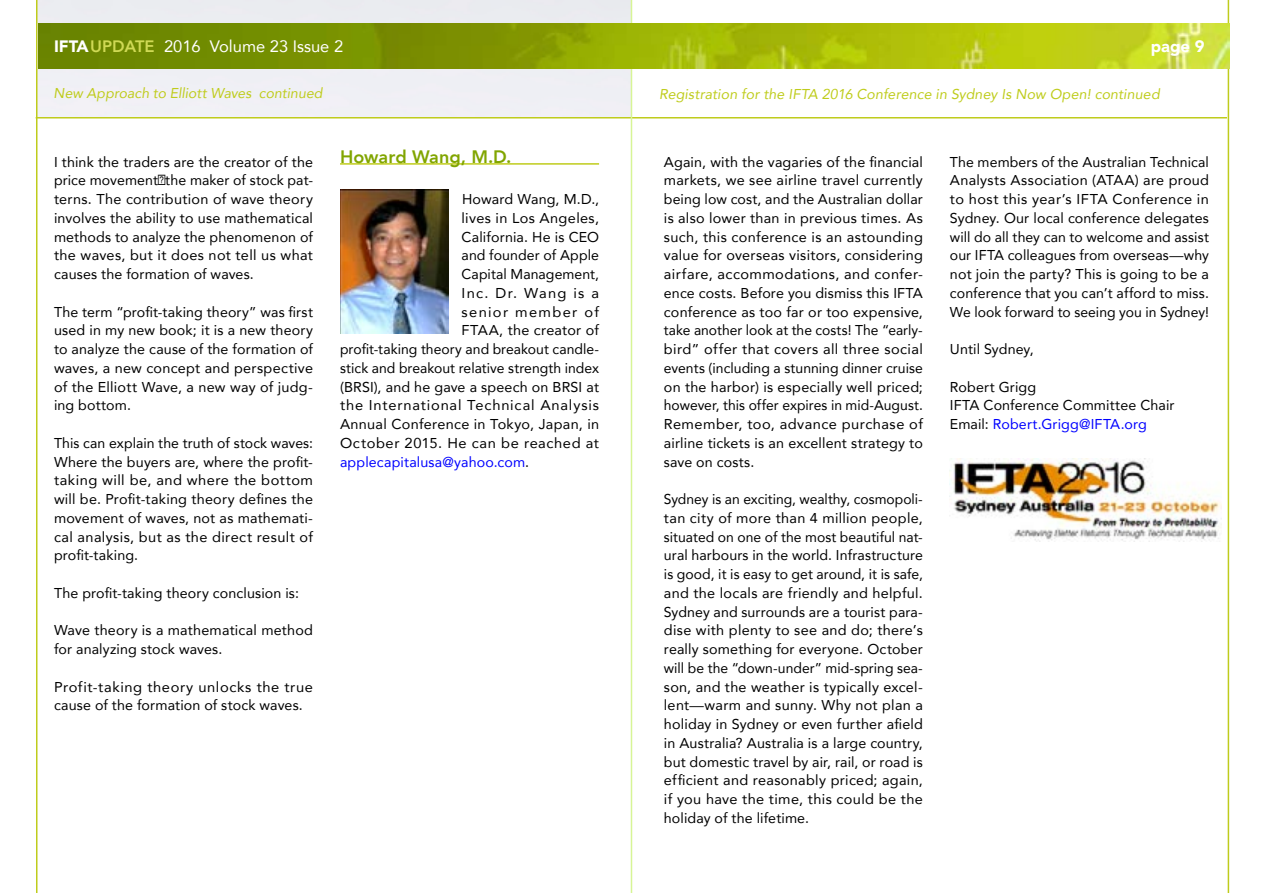
<style>
.page{position:relative;width:1263px;height:893px;background:#fff}
.page>*{position:absolute;margin:0;border:0;box-sizing:border-box;transform-origin:0 0}
.t1{font:800 18px "Avenir";color:#81a500}
.t2{font:16.5px "Avenir";color:#fff}
.t3{font:900 16.5px "Avenir";color:#fff}
.t4{font:14.25px/18.8px "Avenir";letter-spacing:.01em;color:#000;text-align:justify}
.t5{font:italic 14.25px "Avenir";letter-spacing:.005em;color:#bfcc1c}
.t6{font:14.25px/18.8px "Avenir";letter-spacing:.03em;color:#000}
.t7{font:14.25px "Avenir";letter-spacing:.055em;color:#000}
.t8{font:14.25px "Avenir";letter-spacing:.09em;color:#000}
.t9{font:14.25px "Avenir";letter-spacing:.04em;color:#000}
.t10{font:14.25px "Avenir";letter-spacing:.01em;color:#00f}
.s1{font-weight:900}
.s2{font-weight:800;color:#cfd955}
.s3{color:#000}
.s4{color:#00f}
</style>
<div class="page">
<div style="left:38px;top:0;width:593px;height:117px;background:#eeeff4"></div>
<hr style="left:36px;top:117px;width:1191px;height:2px;background:#bfcc1c">
<hr style="left:340px;top:163px;width:259px;height:2px;background:#bfcc1c">
<img style="left:340px;top:190px;width:108px;height:144px">
<img style="left:951px;top:458px;width:271px;height:84px">
<hr style="left:631px;top:0;width:1px;height:893px;background:#d7f596">
<hr style="left:36px;top:0;width:2px;height:893px;background:#bfcc1c">
<hr style="left:1228px;top:0;width:1px;height:893px;background:#bfcc1c">
<img style="left:39px;top:23px;width:1190px;height:45px">
<p class="t2" style="left:54px;top:33px;width:291px"><span class="s1">IFTA</span><span class="s2">UPDATE</span> 2016 Volume 23 Issue 2</p>
<p class="t3" style="left:1151px;top:32px;width:55px">page 9</p>
<p class="t5" style="left:54px;top:84px;width:270px">New Approach to Elliott Waves continued</p>
<p class="t5" style="left:659px;top:85px;width:502px">Registration for the IFTA 2016 Conference in Sydney Is Now Open! continued</p>
<p class="t4" style="left:54px;top:152px;width:261px">I think the traders are the creator of the price movement，the maker of stock pat&shy;terns. The contribution of wave theory involves the ability to use mathematical methods to analyze the phenomenon of the waves, but it does not tell us what causes the formation of waves.</p>
<p class="t4" style="left:54px;top:302px;width:261px">The term “profit-taking theory” was first used in my new book; it is a new theory to analyze the cause of the formation of waves, a new concept and perspective of the Elliott Wave, a new way of judg&shy;ing bottom.</p>
<p class="t4" style="left:54px;top:433px;width:261px">This can explain the truth of stock waves:<br>Where the buyers are, where the profit&shy;taking will be, and where the bottom will be. Profit-taking theory defines the movement of waves, not as mathemati&shy;cal analysis, but as the direct result of profit-taking.</p>
<p class="t4" style="left:54px;top:583px;width:246px">The profit-taking theory conclusion is:</p>
<p class="t4" style="left:54px;top:621px;width:261px">Wave theory is a mathematical method for analyzing stock waves.</p>
<p class="t6" style="left:54px;top:677px;width:261px">Profit-taking theory unlocks the true cause of the formation of stock waves.</p>
<p class="t1" style="left:340px;top:143px;width:173px">Howard Wang, M.D.</p>
<p class="t4" style="left:462px;top:189px;width:139px">Howard Wang, M.D.,</p>
<p class="t4" style="left:462px;top:208px;width:139px">lives in Los Angeles,</p>
<p class="t4" style="left:462px;top:227px;width:139px">California. He is CEO</p>
<p class="t4" style="left:462px;top:246px;width:139px">and founder of Apple</p>
<p class="t4" style="left:462px;top:264px;width:139px">Capital Management,</p>
<p class="t8" style="left:462px;top:281px;width:139px">Inc. Dr. Wang is a</p>
<p class="t8" style="left:462px;top:300px;width:139px">senior member of</p>
<p class="t4" style="left:462px;top:321px;width:139px">FTAA, the creator of</p>
<p class="t4" style="left:340px;top:339px;width:261px">profit-taking theory and breakout candle-</p>
<p class="t4" style="left:340px;top:358px;width:261px">stick and breakout relative strength index</p>
<p class="t4" style="left:340px;top:377px;width:260px">(BRSI), and he gave a speech on BRSI at</p>
<p class="t7" style="left:340px;top:394px;width:260px">the International Technical Analysis</p>
<p class="t4" style="left:340px;top:414px;width:261px">Annual Conference in Tokyo, Japan, in</p>
<p class="t9" style="left:340px;top:431px;width:261px">October 2015. He can be reached at</p>
<p class="t10" style="left:340px;top:450px;width:191px">applecapitalusa@yahoo.com<span class="s3">.</span></p>
<p class="t4" style="left:664px;top:152px;width:261px">Again, with the vagaries of the financial markets, we see airline travel currently being low cost, and the Australian dollar is also lower than in previous times. As such, this conference is an astounding value for overseas visitors, considering airfare, accommodations, and confer&shy;ence costs. Before you dismiss this IFTA conference as too far or too expensive, take another look at the costs! The “early&shy;bird” offer that covers all three social events (including a stunning dinner cruise on the harbor) is especially well priced; however, this offer expires in mid-August.<br>Remember, too, advance purchase of airline tickets is an excellent strategy to save on costs.</p>
<p class="t4" style="left:664px;top:489px;width:261px">Sydney is an exciting, wealthy, cosmopoli&shy;tan city of more than 4 million people, situated on one of the most beautiful nat&shy;ural harbours in the world. Infrastructure is good, it is easy to get around, it is safe, and the locals are friendly and helpful.<br>Sydney and surrounds are a tourist para&shy;dise with plenty to see and do; there’s really something for everyone. October will be the “down-under” mid-spring sea&shy;son, and the weather is typically excel&shy;lent—warm and sunny. Why not plan a holiday in Sydney or even further afield in Australia? Australia is a large country, but domestic travel by air, rail, or road is efficient and reasonably priced; again, if you have the time, this could be the holiday of the lifetime.</p>
<p class="t4" style="left:950px;top:152px;width:261px">The members of the Australian Technical Analysts Association (ATAA) are proud to host this year’s IFTA Conference in Sydney. Our local conference delegates will do all they can to welcome and assist our IFTA colleagues from overseas—why not join the party? This is going to be a conference that you can’t afford to miss.<br>We look forward to seeing you in Sydney!</p>
<p class="t4" style="left:950px;top:339px;width:85px">Until Sydney,</p>
<p class="t4" style="left:950px;top:377px;width:226px;text-align:left">Robert Grigg<br>IFTA Conference Committee Chair<br>Email: <span class="s4">Robert.Grigg@IFTA.org</span></p>
</div>
